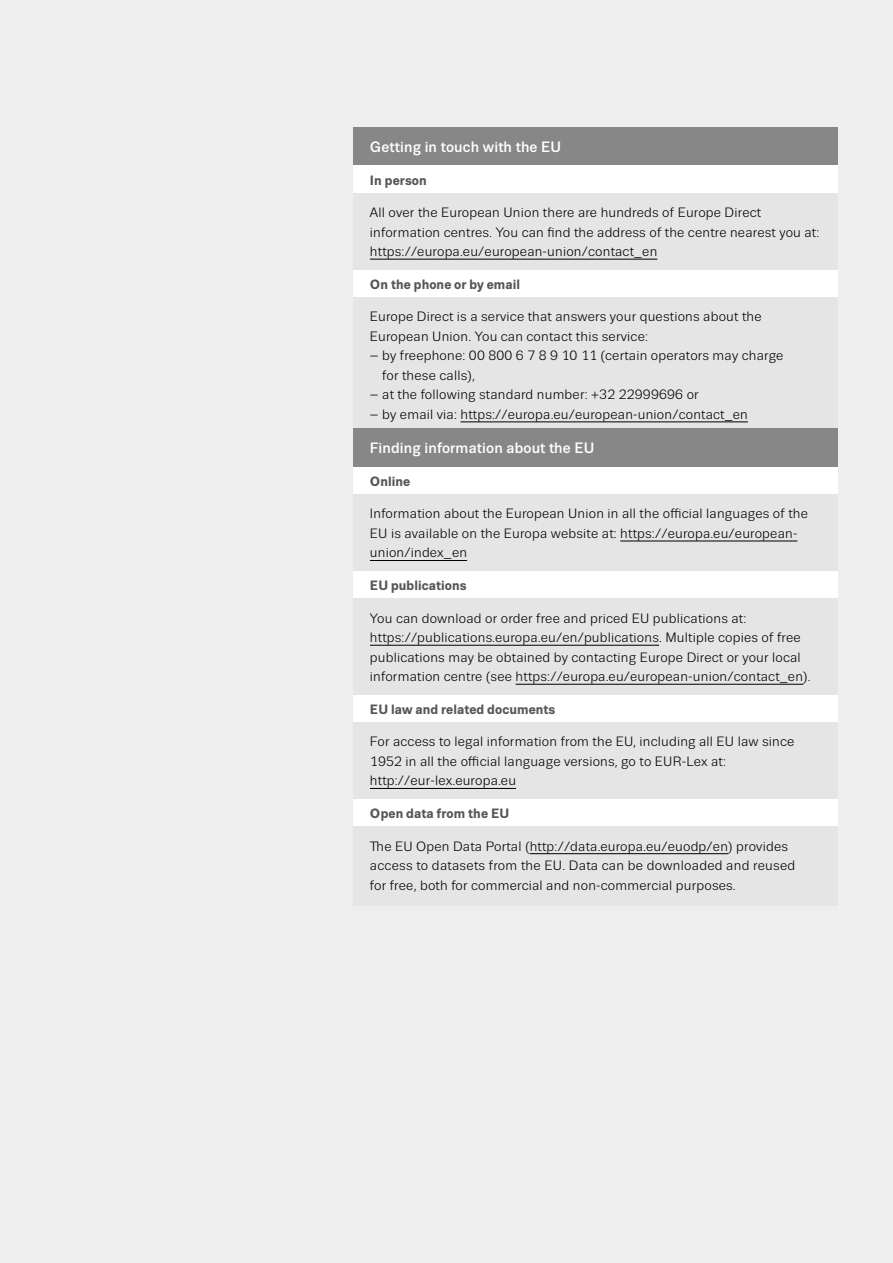
<style>
.page{position:relative;width:893px;height:1263px;background:#eee}
.page>*{position:absolute;margin:0;border:0;box-sizing:border-box;transform-origin:0 0}
.t1{font:500 15px "Trivia Sans";letter-spacing:.01em;color:#fff}
.t2{font:13.5px/19.5px "Trivia Sans";letter-spacing:.015em;color:#000}
.t3{font:700 13.5px "Trivia Sans";letter-spacing:.005em;color:#575756}
</style>
<div class="page">
<div style="left:353px;top:127px;width:485px;height:41px;background:#878787"></div>
<div style="left:353px;top:166px;width:485px;height:30px;background:#fff"></div>
<div style="left:353px;top:193px;width:485px;height:80px;background:#e5e5e5"></div>
<hr style="left:370px;top:259px;width:287px;height:1px;background:#000">
<div style="left:353px;top:270px;width:485px;height:30px;background:#fff"></div>
<div style="left:353px;top:297px;width:485px;height:60px;background:#e5e5e5"></div>
<div style="left:353px;top:336px;width:485px;height:60px;background:#e5e5e5"></div>
<div style="left:353px;top:394px;width:485px;height:41px;background:#e5e5e5"></div>
<hr style="left:460px;top:421px;width:288px;height:1px;background:#000">
<div style="left:353px;top:428px;width:485px;height:41px;background:#878787"></div>
<div style="left:353px;top:467px;width:485px;height:31px;background:#fff"></div>
<div style="left:353px;top:494px;width:485px;height:80px;background:#e5e5e5"></div>
<hr style="left:620px;top:541px;width:177px;height:1px;background:#000">
<hr style="left:370px;top:560px;width:97px;height:1px;background:#000">
<div style="left:353px;top:571px;width:485px;height:31px;background:#fff"></div>
<div style="left:353px;top:598px;width:485px;height:100px;background:#e5e5e5"></div>
<hr style="left:370px;top:645px;width:289px;height:1px;background:#000">
<hr style="left:516px;top:684px;width:287px;height:1px;background:#000">
<div style="left:353px;top:695px;width:485px;height:30px;background:#fff"></div>
<div style="left:353px;top:722px;width:485px;height:80px;background:#e5e5e5"></div>
<hr style="left:370px;top:788px;width:146px;height:1px;background:#000">
<div style="left:353px;top:799px;width:485px;height:31px;background:#fff"></div>
<div style="left:353px;top:826px;width:485px;height:80px;background:#e5e5e5"></div>
<hr style="left:530px;top:853px;width:198px;height:1px;background:#000">
<hr style="left:0;top:0;width:1px;height:1263px;background:#929292">
<p class="t1" style="left:370px;top:139px;width:193px">Getting in touch with the EU</p>
<p class="t3" style="left:370px;top:173px;width:58px">In person</p>
<p class="t2" style="left:370px;top:203px;width:451px">All over the European Union there are hundreds of Europe Direct information centres. You can find the address of the centre nearest you at: https://europa.eu/european-union/contact_en</p>
<p class="t3" style="left:370px;top:277px;width:152px">On the phone or by email</p>
<p class="t2" style="left:370px;top:307px;width:393px">Europe Direct is a service that answers your questions about the<br>European Union. You can contact this service:</p>
<p class="t2" style="left:382px;top:346px;width:403px;text-indent:-12px">– by freephone: 00 800 6 7 8 9 10 11 (certain operators may charge for these calls),</p>
<p class="t2" style="left:370px;top:385px;width:330px">– at the following standard number: +32 22999696 or</p>
<p class="t2" style="left:370px;top:405px;width:379px">– by email via: https://europa.eu/european-union/contact_en</p>
<p class="t1" style="left:370px;top:440px;width:226px">Finding information about the EU</p>
<p class="t3" style="left:370px;top:474px;width:42px">Online</p>
<p class="t2" style="left:370px;top:504px;width:439px">Information about the European Union in all the official languages of the<br>EU is available on the Europa website at: https://europa.eu/european&shy;union/index_en</p>
<p class="t3" style="left:370px;top:578px;width:98px">EU publications</p>
<p class="t2" style="left:370px;top:609px;width:442px">You can download or order free and priced EU publications at: https://publications.europa.eu/en/publications. Multiple copies of free publications may be obtained by contacting Europe Direct or your local information centre (see https://europa.eu/european-union/contact_en).</p>
<p class="t3" style="left:370px;top:702px;width:187px">EU law and related documents</p>
<p class="t2" style="left:370px;top:732px;width:426px">For access to legal information from the EU, including all EU law since<br>1952 in all the official language versions, go to EUR-Lex at: http://eur-lex.europa.eu</p>
<p class="t3" style="left:370px;top:806px;width:141px">Open data from the EU</p>
<p class="t2" style="left:370px;top:836px;width:427px">The EU Open Data Portal (http://data.europa.eu/euodp/en) provides access to datasets from the EU. Data can be downloaded and reused for free, both for commercial and non-commercial purposes.</p>
</div>
